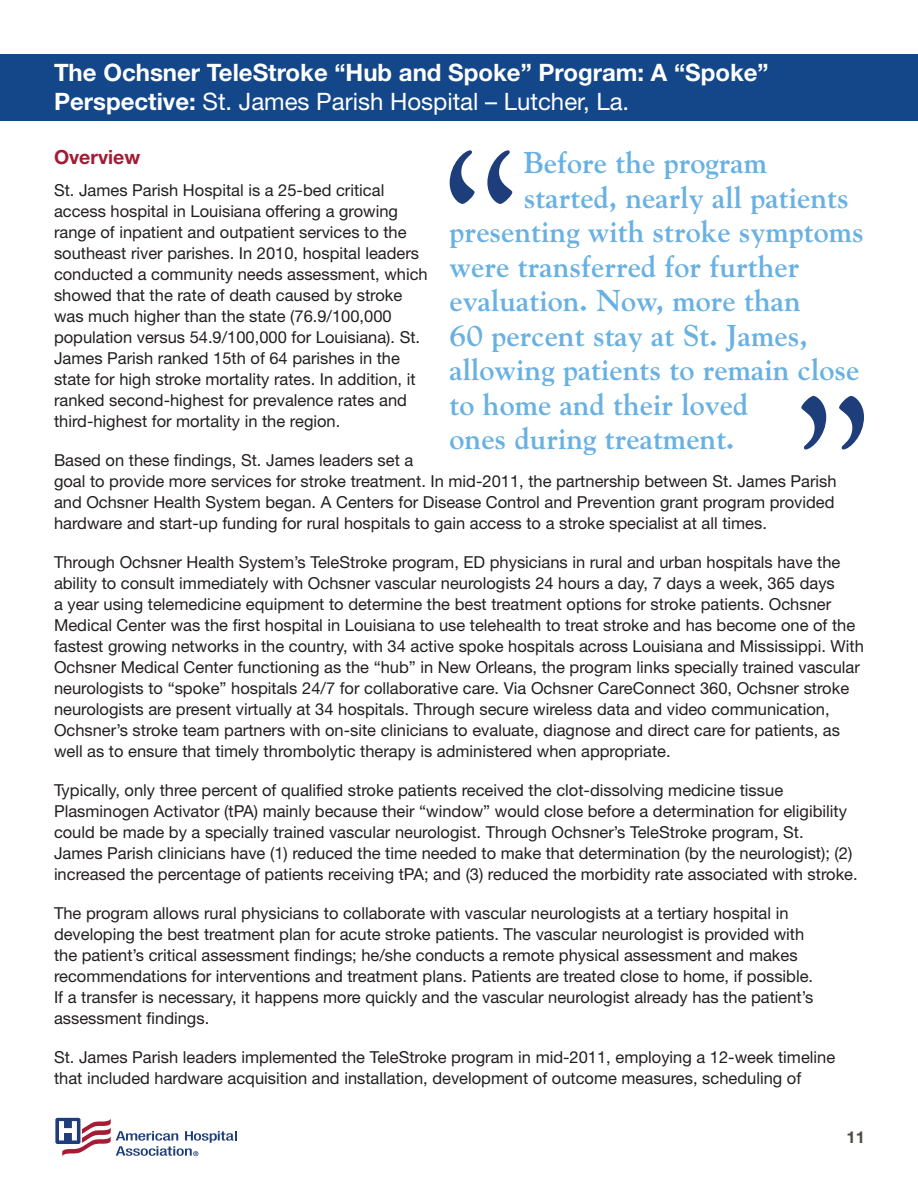
<style>
.page{position:relative;width:918px;height:1188px;background:#fff}
.page>*{position:absolute;margin:0;border:0;box-sizing:border-box;transform-origin:0 0}
.t1{font:700 30px "Goudy";color:#69b1e2}
.t2{font:700 24px/28.8px "Helvetica Neue LT Std";color:#fff}
.t3{font:700 19.5px "Helvetica Neue LT Std";color:#a31c34}
.t4{font:16.5px/21px "Helvetica Neue LT Std";color:#231f20}
.t5{font:700 16.5px "Helvetica Neue LT Std";color:#524a47}
.s1{font-weight:400}
</style>
<div class="page">
<svg style="left:55px;top:1117px;width:182px;height:40px"></svg>
<svg style="left:450px;top:150px;width:62px;height:54px"></svg>
<svg style="left:801px;top:396px;width:63px;height:53px"></svg>
<div style="left:0;top:54px;width:918px;height:66px;background:#14478a"></div>
<h2 class="t2" style="left:54px;top:58px;width:716px">The Ochsner TeleStroke “Hub and Spoke” Program: A “Spoke”<br>Perspective: <span class="s1">St. James Parish Hospital – Lutcher, La.</span></h2>
<p class="t3" style="left:54px;top:145px;width:88px">Overview</p>
<p class="t4" style="left:54px;top:179px;width:375px">St. James Parish Hospital is a 25-bed critical access hospital in Louisiana offering a growing range of inpatient and outpatient services to the southeast river parishes. In 2010, hospital leaders conducted a community needs assessment, which showed that the rate of death caused by stroke was much higher than the state (76.9/100,000 population versus 54.9/100,000 for Louisiana). St.<br>James Parish ranked 15th of 64 parishes in the state for high stroke mortality rates. In addition, it ranked second-highest for prevalence rates and third-highest for mortality in the region.</p>
<p class="t4" style="left:54px;top:449px;width:784px">Based on these findings, St. James leaders set a<br>goal to provide more services for stroke treatment. In mid-2011, the partnership between St. James Parish and Ochsner Health System began. A Centers for Disease Control and Prevention grant program provided hardware and start-up funding for rural hospitals to gain access to a stroke specialist at all times.</p>
<p class="t4" style="left:54px;top:551px;width:811px">Through Ochsner Health System’s TeleStroke program, ED physicians in rural and urban hospitals have the ability to consult immediately with Ochsner vascular neurologists 24 hours a day, 7 days a week, 365 days<br>a year using telemedicine equipment to determine the best treatment options for stroke patients. Ochsner Medical Center was the first hospital in Louisiana to use telehealth to treat stroke and has become one of the fastest growing networks in the country, with 34 active spoke hospitals across Louisiana and Mississippi. With Ochsner Medical Center functioning as the “hub” in New Orleans, the program links specially trained vascular neurologists to “spoke” hospitals 24/7 for collaborative care. Via Ochsner CareConnect 360, Ochsner stroke neurologists are present virtually at 34 hospitals. Through secure wireless data and video communication, Ochsner’s stroke team partners with on-site clinicians to evaluate, diagnose and direct care for patients, as well as to ensure that timely thrombolytic therapy is administered when appropriate.</p>
<p class="t4" style="left:54px;top:779px;width:805px">Typically, only three percent of qualified stroke patients received the clot-dissolving medicine tissue Plasminogen Activator (tPA) mainly because their “window” would close before a determination for eligibility could be made by a specially trained vascular neurologist. Through Ochsner’s TeleStroke program, St.<br>James Parish clinicians have (1) reduced the time needed to make that determination (by the neurologist); (2) increased the percentage of patients receiving tPA; and (3) reduced the morbidity rate associated with stroke.</p>
<p class="t4" style="left:54px;top:902px;width:761px">The program allows rural physicians to collaborate with vascular neurologists at a tertiary hospital in developing the best treatment plan for acute stroke patients. The vascular neurologist is provided with the patient’s critical assessment findings; he/she conducts a remote physical assessment and makes recommendations for interventions and treatment plans. Patients are treated close to home, if possible.<br>If a transfer is necessary, it happens more quickly and the vascular neurologist already has the patient’s assessment findings.</p>
<p class="t4" style="left:54px;top:1046px;width:783px">St. James Parish leaders implemented the TeleStroke program in mid-2011, employing a 12-week timeline that included hardware acquisition and installation, development of outcome measures, scheduling of</p>
<h1 class="t1" style="left:524px;top:145px;width:245px">Before the program</h1>
<h1 class="t1" style="left:524px;top:180px;width:326px">started, nearly all patients</h1>
<h1 class="t1" style="left:450px;top:214px;width:416px">presenting with stroke symptoms</h1>
<h1 class="t1" style="left:450px;top:249px;width:351px">were transferred for further</h1>
<h1 class="t1" style="left:450px;top:283px;width:353px">evaluation. Now, more than</h1>
<h1 class="t1" style="left:450px;top:318px;width:360px">60 percent stay at St. James,</h1>
<h1 class="t1" style="left:450px;top:352px;width:411px">allowing patients to remain close</h1>
<h1 class="t1" style="left:450px;top:387px;width:300px">to home and their loved</h1>
<h1 class="t1" style="left:450px;top:421px;width:286px">ones during treatment.</h1>
<p class="t5" style="left:847px;top:1127px;width:20px">11</p>
</div>
